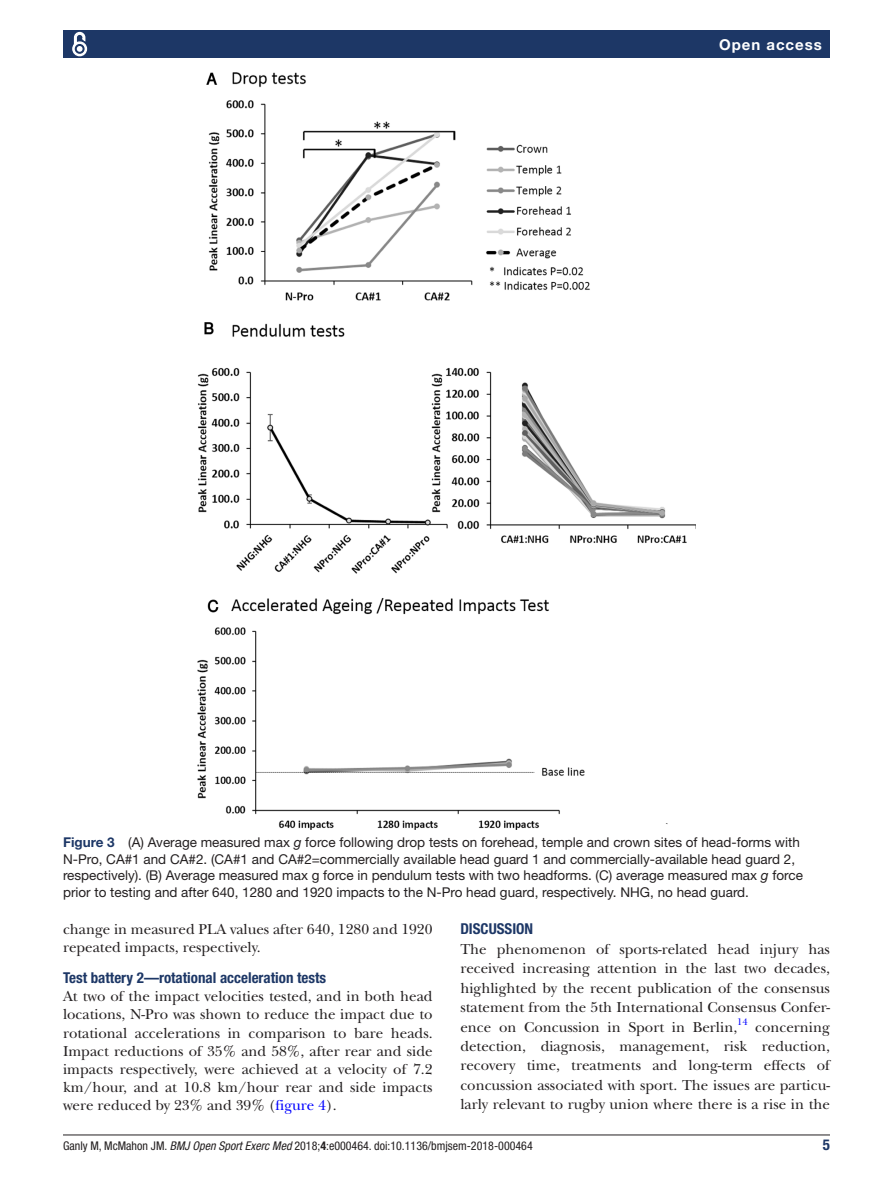
<style>
.page{position:relative;width:893px;height:1191px;background:#fff}
.page>*{position:absolute;margin:0;border:0;box-sizing:border-box;transform-origin:0 0}
.t1{font:15px/19.4px "New Baskerville";color:#231f20;text-align:justify}
.t2{font:700 condensed 15px "Helvetica Neue LT Std";color:#1d3766}
.t3{font:700 15px "Helvetica Neue LT Std";letter-spacing:.065em;color:#fff}
.t4{font:13.5px/16.5px "Helvetica Neue LT Std";color:#231f20}
.t5{font:condensed 12px "Helvetica Neue LT Std";color:#231f20}
.s1{font-weight:700;color:#1d3766}
.s2{font-style:italic}
.s3{color:#00f}
.s4{font-weight:700}
</style>
<div class="page">
<hr style="left:63px;top:1134px;width:767px;height:1px;background:#231f20">
<div style="left:63px;top:31px;width:767px;height:27px;background:#1d3766"></div>
<svg style="left:72px;top:31px;width:16px;height:26px"></svg>
<img style="left:197px;top:73px;width:499px;height:756px">
<p class="t3" style="left:719px;top:35px;width:104px">Open access</p>
<p class="t4" style="left:63px;top:834px;width:741px"><span class="s1">Figure 3</span> (A) Average measured max <span class="s2">g</span> force following drop tests on forehead, temple and crown sites of head-forms with N-Pro, CA#1 and CA#2. (CA#1 and CA#2=commercially available head guard 1 and commercially-available head guard 2, respectively). (B) Average measured max g force in pendulum tests with two headforms. (C) average measured max <span class="s2">g</span> force prior to testing and after 640, 1280 and 1920 impacts to the N-Pro head guard, respectively. NHG, no head guard.</p>
<p class="t1" style="left:63px;top:920px;width:371px;line-height:18px">change in measured PLA values after 640, 1280 and 1920 repeated impacts, respectively.</p>
<p class="t2" style="left:63px;top:969px;width:265px">Test battery 2—rotational acceleration tests</p>
<p class="t1" style="left:63px;top:987px;width:371px;line-height:18px">At two of the impact velocities tested, and in both head locations, N-Pro was shown to reduce the impact due to rotational accelerations in comparison to bare heads.<br>Impact reductions of 35% and 58%, after rear and side impacts respectively, were achieved at a velocity of 7.2 km/hour, and at 10.8 km/hour rear and side impacts were reduced by 23% and 39% (<span class="s3">figure 4</span>).</p>
<p class="t2" style="left:460px;top:920px;width:74px">Discussion</p>
<p class="t1" style="left:460px;top:939px;width:371px">The phenomenon of sports-related head injury has received increasing attention in the last two decades, highlighted by the recent publication of the consensus statement from the 5th International Consensus Confer&shy;ence on Concussion in Sport in Berlin,<sup>14</sup></p>
<p class="t1" style="left:460px;top:1017px;width:371px;text-indent:295px">concerning detection, diagnosis, management, risk reduction, recovery time, treatments and long-term effects of concussion associated with sport. The issues are particu&shy;larly relevant to rugby union where there is a rise in the</p>
<p class="t5" style="left:63px;top:1138px;width:471px">Ganly M, McMahon JM. <span class="s2">BMJ Open Sport Exerc Med</span> 2018;<span class="s4">4</span>:e000464. doi:10.1136/bmjsem-2018-000464</p>
<p class="t2" style="left:823px;top:1135px;width:9px">5</p>
</div>
